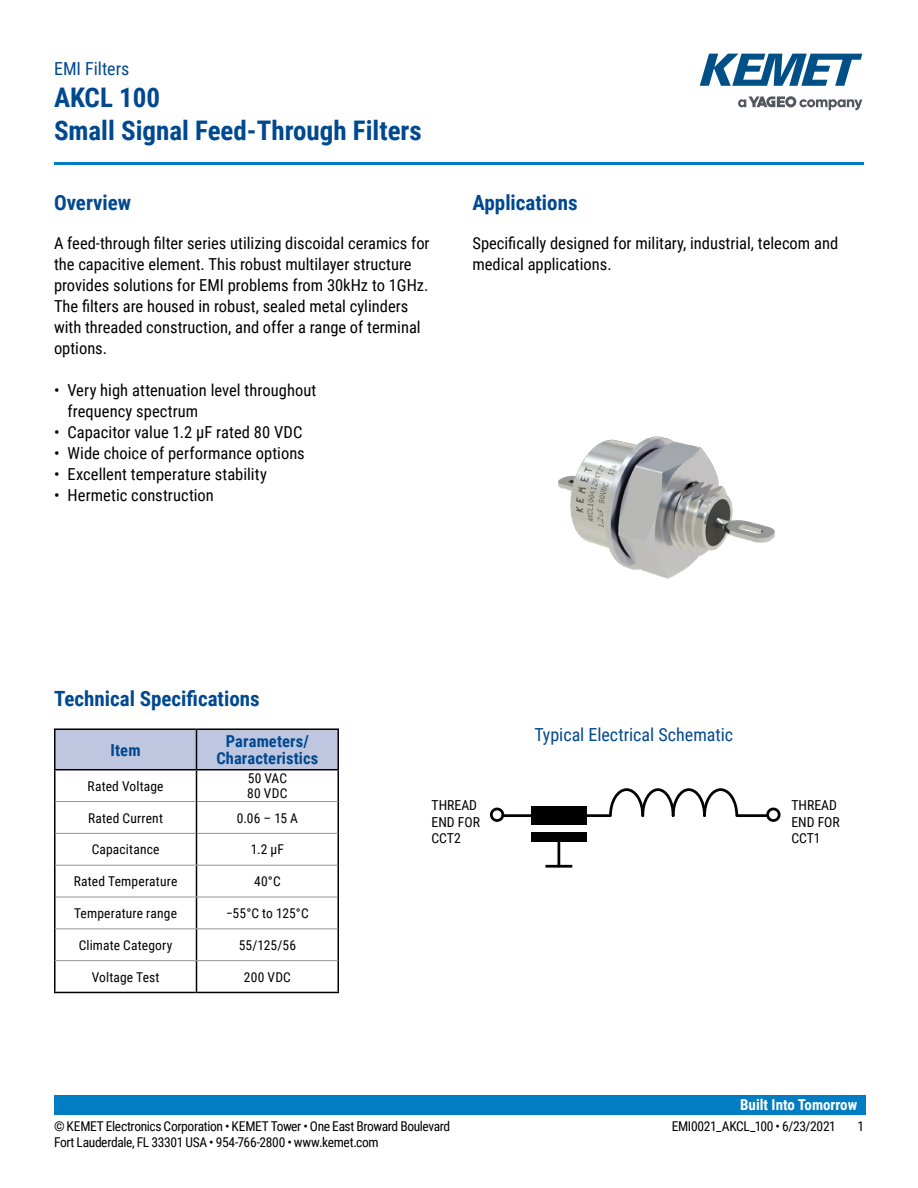
<style>
.page{position:relative;width:918px;height:1188px;background:#fff}
.page>*{position:absolute;margin:0;border:0;box-sizing:border-box;transform-origin:0 0}
.t1{font:700 27px/32.4px "Roboto Condensed";color:#004990}
.t2{font:700 21px "Roboto Condensed";color:#004990}
.t3{font:18px "Roboto Condensed";color:#004990}
.t4{font:16.5px/21px "Roboto Condensed";color:#000}
.t5{font:700 16.5px/16.5px "Roboto Condensed";letter-spacing:.005em;color:#004990;text-align:center}
.t6{font:700 15px "Roboto Condensed";color:#fff}
.t7{font:13.8px/16.5px "Roboto Condensed";color:#000}
.t8{font:13.5px "Roboto Condensed";letter-spacing:-.01em;color:#000}
.t9{font:13.5px/15px "Roboto Condensed";letter-spacing:.015em;color:#000}
.t10{font:13.5px "Roboto Condensed";letter-spacing:.01em;color:#000}
</style>
<div class="page">
<svg style="left:738px;top:96px;width:124px;height:14px"></svg>
<svg style="left:700px;top:54px;width:162px;height:32px"></svg>
<hr style="left:54px;top:162px;width:810px;height:3px;background:#007dc3">
<div style="left:54px;top:1095px;width:811px;height:20px;background:#007dc3"></div>
<img style="left:558px;top:436px;width:217px;height:143px">
<div style="left:56px;top:730px;width:282px;height:39px;background:#bfc6e0"></div>
<hr style="left:54px;top:769px;width:142px;height:1px;background:#000">
<hr style="left:196px;top:769px;width:143px;height:1px;background:#000">
<hr style="left:338px;top:770px;width:1px;height:32px;background:#000">
<hr style="left:338px;top:802px;width:1px;height:31px;background:#000">
<hr style="left:338px;top:833px;width:1px;height:32px;background:#000">
<hr style="left:338px;top:865px;width:1px;height:32px;background:#000">
<hr style="left:338px;top:897px;width:1px;height:32px;background:#000">
<hr style="left:338px;top:929px;width:1px;height:32px;background:#000">
<hr style="left:338px;top:961px;width:1px;height:31px;background:#000">
<hr style="left:196px;top:992px;width:143px;height:1px;background:#000">
<hr style="left:56px;top:801px;width:140px;height:1px;background:#939598">
<hr style="left:197px;top:801px;width:141px;height:1px;background:#939598">
<hr style="left:56px;top:833px;width:140px;height:1px;background:#939598">
<hr style="left:197px;top:833px;width:141px;height:1px;background:#939598">
<hr style="left:196px;top:865px;width:142px;height:1px;background:#939598">
<hr style="left:196px;top:897px;width:142px;height:1px;background:#939598">
<hr style="left:196px;top:928px;width:142px;height:1px;background:#939598">
<hr style="left:196px;top:960px;width:142px;height:1px;background:#939598">
<hr style="left:196px;top:730px;width:1px;height:39px;background:#000">
<hr style="left:54px;top:770px;width:2px;height:32px;background:#000">
<hr style="left:196px;top:770px;width:1px;height:32px;background:#000">
<hr style="left:54px;top:802px;width:2px;height:31px;background:#000">
<hr style="left:196px;top:802px;width:1px;height:31px;background:#000">
<hr style="left:54px;top:833px;width:2px;height:32px;background:#000">
<hr style="left:196px;top:833px;width:1px;height:32px;background:#000">
<hr style="left:54px;top:865px;width:2px;height:32px;background:#000">
<hr style="left:196px;top:866px;width:1px;height:31px;background:#000">
<hr style="left:54px;top:897px;width:2px;height:32px;background:#000">
<hr style="left:196px;top:897px;width:1px;height:31px;background:#000">
<hr style="left:54px;top:929px;width:2px;height:32px;background:#000">
<hr style="left:196px;top:929px;width:1px;height:31px;background:#000">
<hr style="left:54px;top:961px;width:2px;height:31px;background:#000">
<hr style="left:196px;top:961px;width:1px;height:31px;background:#000">
<hr style="left:54px;top:992px;width:142px;height:1px;background:#000">
<hr style="left:56px;top:865px;width:140px;height:1px;background:#939598">
<hr style="left:56px;top:897px;width:140px;height:1px;background:#939598">
<hr style="left:56px;top:928px;width:140px;height:1px;background:#939598">
<hr style="left:56px;top:960px;width:140px;height:1px;background:#939598">
<hr style="left:54px;top:728px;width:142px;height:2px;background:#000">
<hr style="left:54px;top:730px;width:2px;height:39px;background:#000">
<hr style="left:196px;top:728px;width:143px;height:2px;background:#000">
<hr style="left:338px;top:730px;width:1px;height:39px;background:#000">
<svg style="left:500px;top:788px;width:270px;height:30px"></svg>
<div style="left:766px;top:808px;width:15px;height:14px;border:3px solid #010101;border-radius:50%"></div>
<div style="left:490px;top:808px;width:14px;height:14px;border:3px solid #010101;border-radius:50%"></div>
<div style="left:531px;top:806px;width:55px;height:19px;background:#010101"></div>
<div style="left:531px;top:832px;width:55px;height:10px;background:#010101"></div>
<hr style="left:558px;top:839px;width:2px;height:27px;background:#010101">
<hr style="left:545px;top:865px;width:27px;height:3px;background:#010101">
<p class="t3" style="left:54px;top:56px;width:77px">EMI Filters</p>
<h1 class="t1" style="left:54px;top:81px;width:369px">AKCL 100<br>Small Signal Feed-Through Filters</h1>
<p class="t2" style="left:54px;top:188px;width:79px">Overview</p>
<p class="t4" style="left:54px;top:232px;width:377px">A feed-through filter series utilizing discoidal ceramics for the capacitive element. This robust multilayer structure provides solutions for EMI problems from 30kHz to 1GHz.<br>The filters are housed in robust, sealed metal cylinders with threaded construction, and offer a range of terminal options.</p>
<p class="t4" style="left:67px;top:379px;width:250px;text-indent:-13px">• Very high attenuation level throughout frequency spectrum</p>
<p class="t4" style="left:54px;top:421px;width:250px">• Capacitor value 1.2 µF rated 80 VDC</p>
<p class="t4" style="left:54px;top:442px;width:252px">• Wide choice of performance options</p>
<p class="t4" style="left:54px;top:463px;width:215px">• Excellent temperature stability</p>
<p class="t4" style="left:54px;top:484px;width:161px">• Hermetic construction</p>
<p class="t2" style="left:472px;top:188px;width:107px">Applications</p>
<p class="t4" style="left:472px;top:232px;width:367px">Specifically designed for military, industrial, telecom and medical applications.</p>
<p class="t2" style="left:54px;top:684px;width:207px">Technical Specifications</p>
<p class="t5" style="left:111px;top:741px;width:31px">Item</p>
<p class="t5" style="left:216px;top:733px;width:103px">Parameters/<br>Characteristics</p>
<p class="t9" style="left:88px;top:778px;width:77px">Rated Voltage</p>
<p class="t9" style="left:247px;top:770px;width:42px">50 VAC<br>80 VDC</p>
<p class="t9" style="left:88px;top:810px;width:76px">Rated Current</p>
<p class="t8" style="left:237px;top:808px;width:63px">0.06 – 15 A</p>
<p class="t10" style="left:92px;top:840px;width:69px">Capacitance</p>
<p class="t8" style="left:251px;top:840px;width:35px">1.2 µF</p>
<p class="t9" style="left:74px;top:873px;width:105px">Rated Temperature</p>
<p class="t8" style="left:254px;top:872px;width:28px">40°C</p>
<p class="t9" style="left:74px;top:905px;width:104px">Temperature range</p>
<p class="t8" style="left:226px;top:904px;width:84px">−55°C to 125°C</p>
<p class="t9" style="left:79px;top:937px;width:95px">Climate Category</p>
<p class="t8" style="left:239px;top:936px;width:59px">55/125/56</p>
<p class="t10" style="left:92px;top:967px;width:69px">Voltage Test</p>
<p class="t8" style="left:244px;top:967px;width:49px">200 VDC</p>
<p class="t7" style="left:432px;top:796px;width:50px">THREAD<br>END FOR<br>CCT2</p>
<p class="t3" style="left:535px;top:722px;width:200px">Typical Electrical Schematic</p>
<p class="t7" style="left:791px;top:796px;width:50px">THREAD<br>END FOR<br>CCT1</p>
<p class="t6" style="left:740px;top:1094px;width:119px">Built Into Tomorrow</p>
<p class="t8" style="left:54px;top:1116px;width:398px">© KEMET Electronics Corporation • KEMET Tower • One East Broward Boulevard</p>
<p class="t8" style="left:672px;top:1116px;width:166px">EMI0021_AKCL_100 • 6/23/2021</p>
<p class="t8" style="left:857px;top:1116px;width:8px">1</p>
<p class="t8" style="left:54px;top:1133px;width:326px">Fort Lauderdale, FL 33301 USA • 954-766-2800 • www.kemet.com</p>
</div>
